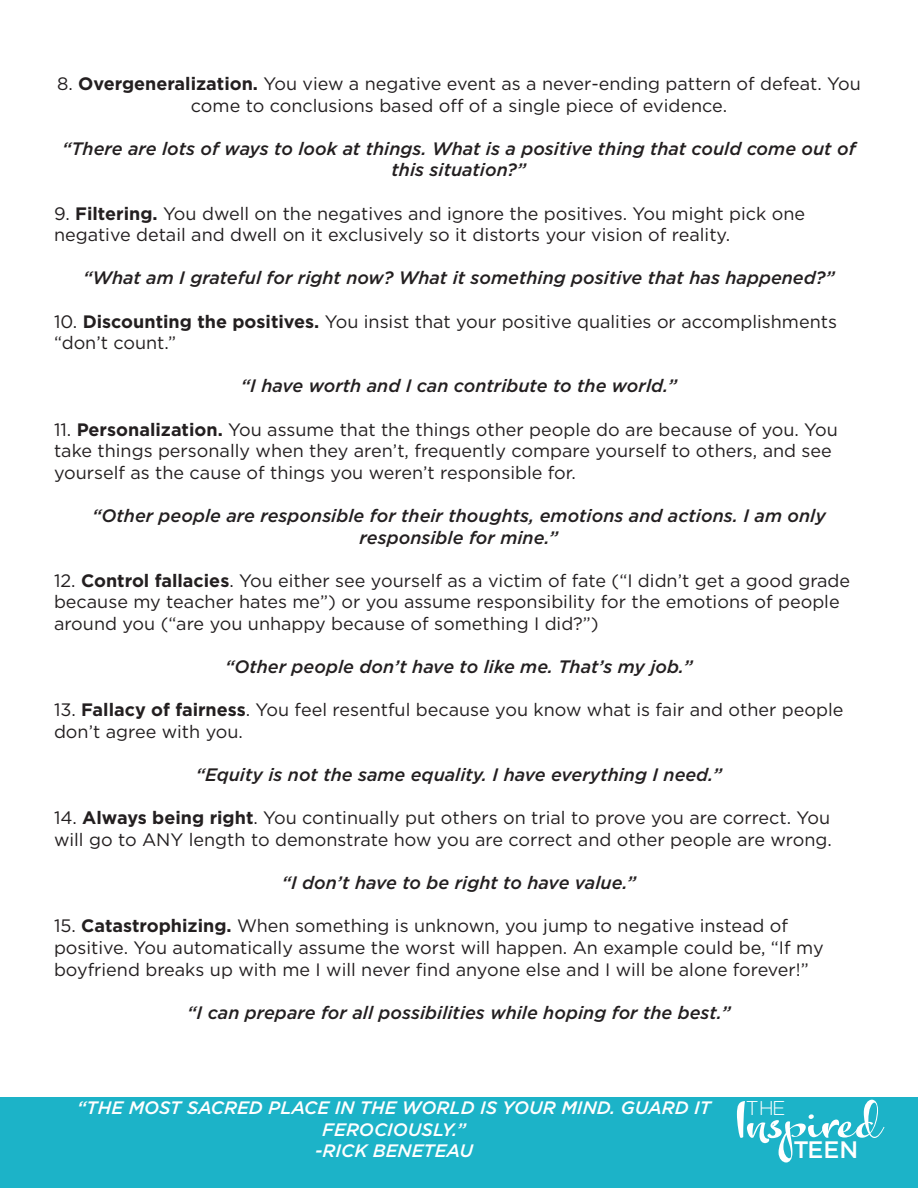
<style>
.page{position:relative;width:918px;height:1188px;background:#fff}
.page>*{position:absolute;margin:0;border:0;box-sizing:border-box;transform-origin:0 0}
.t1{font:500 23.85px "Gotham";color:#fff}
.t2{font:300 19.95px "Gotham";color:#fff}
.t3{font:18px/21.6px "Gotham";color:#231f20}
.t4{font:italic 500 18px/21.6px "Gotham";color:#231f20;text-align:center}
.t5{font:italic 500 18px/21.6px "Gotham";color:#fff;text-align:center}
.s1{font-weight:700}
</style>
<div class="page">
<div style="left:0;top:1098px;width:918px;height:90px;background:#1cb3c8"></div>
<svg style="left:737px;top:1100px;width:148px;height:63px"></svg>
<p class="t3" style="left:57px;top:72px;width:805px;text-align:center">8. <span class="s1">Overgeneralization.</span> You view a negative event as a never-ending pattern of defeat. You come to conclusions based off of a single piece of evidence.</p>
<p class="t4" style="left:62px;top:137px;width:795px">“There are lots of ways to look at things. What is a positive thing that could come out of this situation?”</p>
<p class="t3" style="left:54px;top:202px;width:753px">9. <span class="s1">Filtering.</span> You dwell on the negatives and ignore the positives. You might pick one negative detail and dwell on it exclusively so it distorts your vision of reality.</p>
<p class="t4" style="left:83px;top:267px;width:753px">“What am I grateful for right now? What it something positive that has happened?”</p>
<p class="t3" style="left:54px;top:310px;width:785px">10. <span class="s1">Discounting the positives.</span> You insist that your positive qualities or accomplishments “don’t count.”</p>
<p class="t4" style="left:241px;top:375px;width:438px">“I have worth and I can contribute to the world.”</p>
<p class="t3" style="left:54px;top:418px;width:785px">11. <span class="s1">Personalization.</span> You assume that the things other people do are because of you. You take things personally when they aren’t, frequently compare yourself to others, and see yourself as the cause of things you weren’t responsible for.</p>
<p class="t4" style="left:92px;top:505px;width:735px">“Other people are responsible for their thoughts, emotions and actions. I am only responsible for mine.”</p>
<p class="t3" style="left:54px;top:569px;width:798px">12. <span class="s1">Control fallacies</span>. You either see yourself as a victim of fate (“I didn’t get a good grade because my teacher hates me”) or you assume responsibility for the emotions of people around you (“are you unhappy because of something I did?”)</p>
<p class="t4" style="left:225px;top:656px;width:469px">“Other people don’t have to like me. That’s my job.”</p>
<p class="t3" style="left:54px;top:699px;width:791px">13. <span class="s1">Fallacy of fairness</span>. You feel resentful because you know what is fair and other people don’t agree with you.</p>
<p class="t4" style="left:196px;top:764px;width:528px">“Equity is not the same equality. I have everything I need.”</p>
<p class="t3" style="left:54px;top:807px;width:779px">14. <span class="s1">Always being right</span>. You continually put others on trial to prove you are correct. You will go to ANY length to demonstrate how you are correct and other people are wrong.</p>
<p class="t4" style="left:282px;top:872px;width:356px">“I don’t have to be right to have value.”</p>
<p class="t3" style="left:54px;top:915px;width:771px">15. <span class="s1">Catastrophizing.</span> When something is unknown, you jump to negative instead of positive. You automatically assume the worst will happen. An example could be, “If my boyfriend breaks up with me I will never find anyone else and I will be alone forever!”</p>
<p class="t4" style="left:187px;top:1001px;width:545px">“I can prepare for all possibilities while hoping for the best.”</p>
<p class="t5" style="left:77px;top:1097px;width:635px">“THE MOST SACRED PLACE IN THE WORLD IS YOUR MIND. GUARD IT<br>FEROCIOUSLY.”</p>
<p class="t5" style="left:315px;top:1140px;width:160px">-RICK BENETEAU</p>
<p class="t2" style="left:746px;top:1095px;width:41px">THE</p>
<h1 class="t1" style="left:794px;top:1134px;width:66px">TEEN</h1>
</div>
